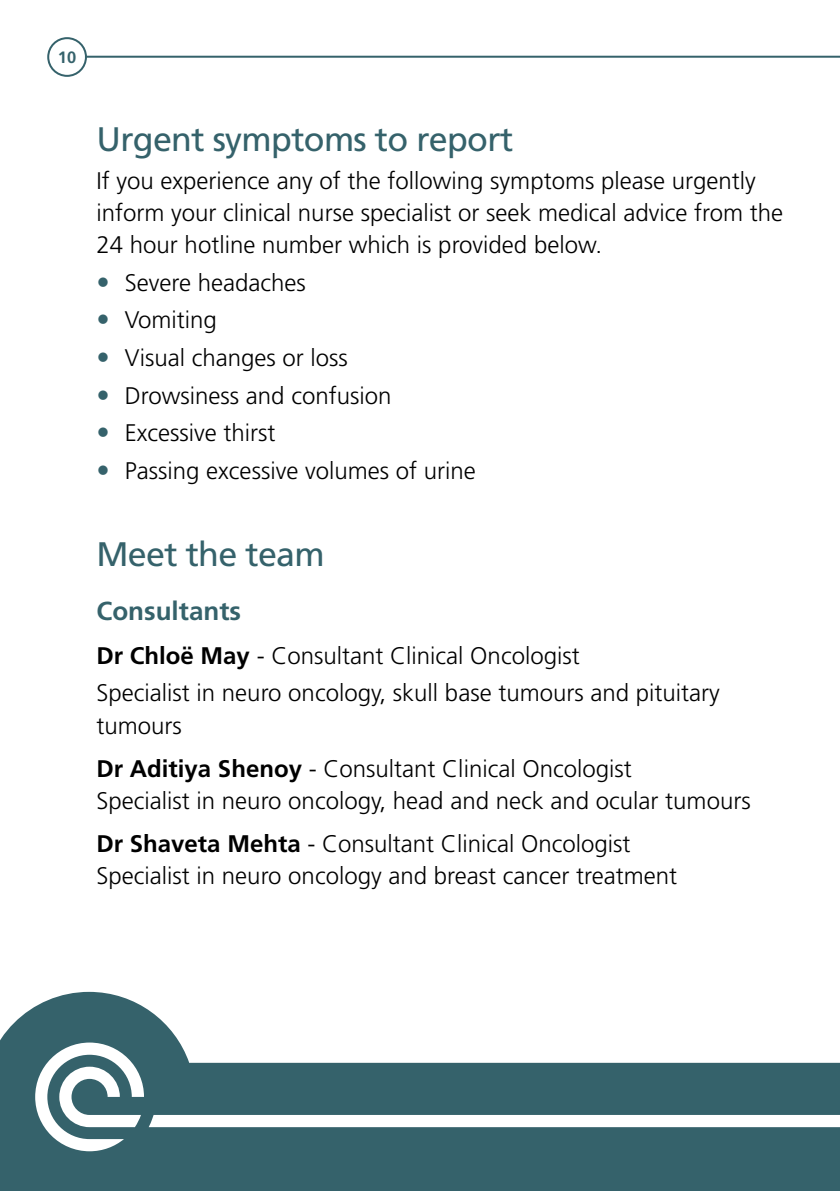
<style>
.page{position:relative;width:840px;height:1191px;background:#fff}
.page>*{position:absolute;margin:0;border:0;box-sizing:border-box;transform-origin:0 0}
.t1{font:34px "Frutiger";letter-spacing:-.02em;color:#35626b}
.t2{font:700 26px "Frutiger";color:#35626b}
.t3{font:300 24px/37.6px "Frutiger";color:#000}
.t4{font:700 16.4px "Frutiger";color:#35626b}
.s1{font-weight:700}
</style>
<div class="page">
<svg style="left:0;top:992px;width:839px;height:199px;fill:#35626b"></svg>
<hr style="left:67px;top:56px;width:772px;height:2px;background:#35626b">
<div style="left:48px;top:38px;width:38px;height:38px;background:#fff;border-radius:50%"></div>
<div style="left:47px;top:37px;width:40px;height:40px;border:2px solid #35626b;border-radius:50%"></div>
<svg style="left:35px;top:1042px;width:804px;height:109px"></svg>
<p class="t4" style="left:58px;top:48px;width:20px">10</p>
<h1 class="t1" style="left:96px;top:119px;width:418px">Urgent symptoms to report</h1>
<p class="t3" style="left:96px;top:165px;width:687px;line-height:32px">If you experience any of the following symptoms please urgently inform your clinical nurse specialist or seek medical advice from the<br>24 hour hotline number which is provided below.</p>
<p class="t3" style="left:125px;top:263px;width:352px">Severe headaches<br>Vomiting<br>Visual changes or loss<br>Drowsiness and confusion<br>Excessive thirst<br>Passing excessive volumes of urine</p>
<h1 class="t1" style="left:96px;top:534px;width:230px">Meet the team</h1>
<p class="t2" style="left:96px;top:596px;width:146px">Consultants</p>
<p class="t3" style="left:96px;top:636px;width:624px"><span class="s1">Dr Chloë May</span> - Consultant Clinical Oncologist<br>Specialist in neuro oncology, skull base tumours and pituitary</p>
<p class="t3" style="left:96px;top:703px;width:536px;line-height:43.4px">tumours<br><span class="s1">Dr Aditiya Shenoy</span> - Consultant Clinical Oncologist</p>
<p class="t3" style="left:96px;top:779px;width:655px;line-height:43.4px">Specialist in neuro oncology, head and neck and ocular tumours<br><span class="s1">Dr Shaveta Mehta</span> - Consultant Clinical Oncologist</p>
<p class="t3" style="left:96px;top:857px;width:582px">Specialist in neuro oncology and breast cancer treatment</p>
</div>
